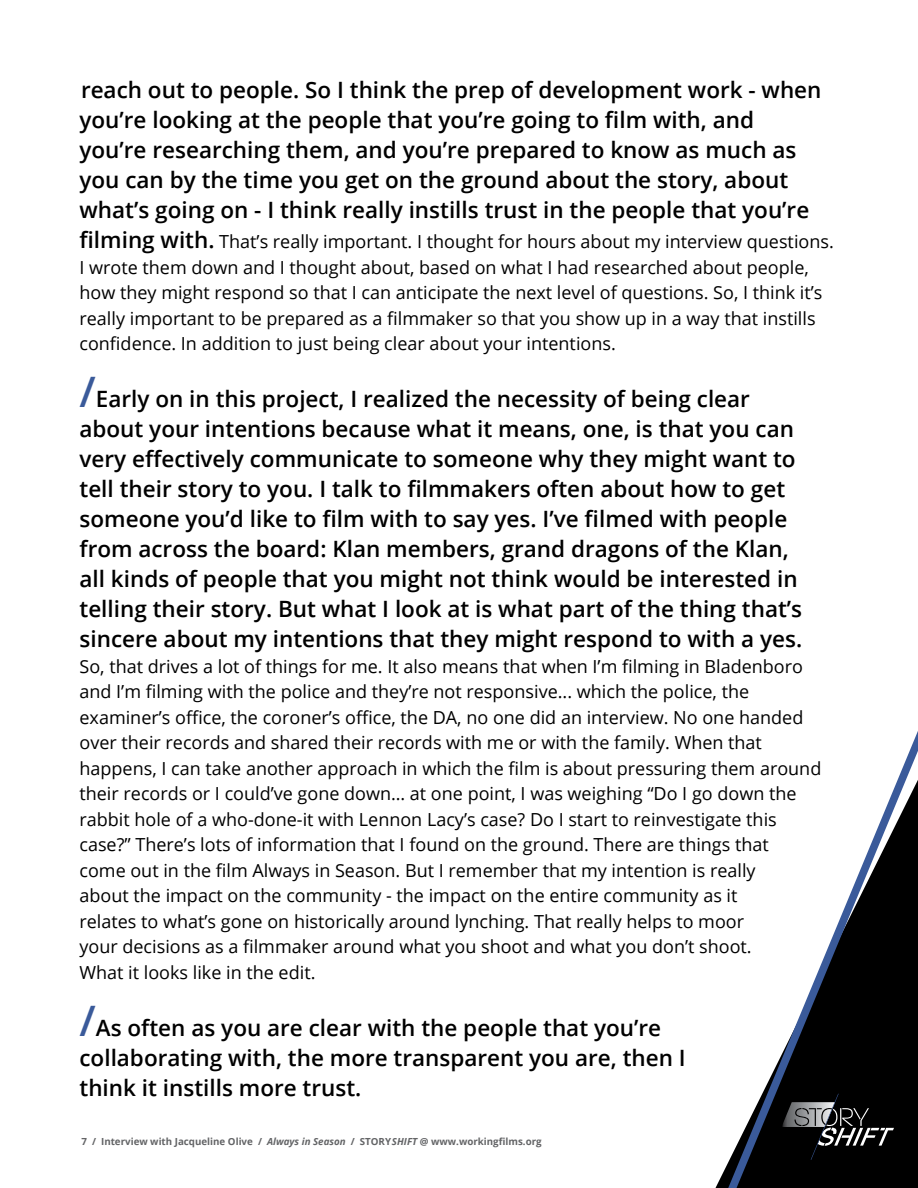
<style>
.page{position:relative;width:918px;height:1188px;background:#fff}
.page>*{position:absolute;margin:0;border:0;box-sizing:border-box;transform-origin:0 0}
.t1{font:600 22.5px/30px "Open Sans";color:#000}
.t2{font:18px/25.5px "Open Sans";color:#000}
.t3{font:700 9.75px "Open Sans";color:#636466}
.s1{font-weight:600;font-size:22.5px}
.s2{font-size:42px;color:#3a5a9a}
.s3{font-style:italic}
</style>
<div class="page">
<svg style="left:723px;top:731px;width:195px;height:457px"></svg>
<p class="t1" style="left:79px;top:75px;width:744px">reach out to people. So I think the prep of development work - when you’re looking at the people that you’re going to film with, and you’re researching them, and you’re prepared to know as much as you can by the time you get on the ground about the story, about what’s going on - I think really instills trust in the people that you’re</p>
<p class="t2" style="left:79px;top:228px;width:756px"><span class="s1">filming with.</span> That’s really important. I thought for hours about my interview questions.<br>I wrote them down and I thought about, based on what I had researched about people, how they might respond so that I can anticipate the next level of questions. So, I think it’s really important to be prepared as a filmmaker so that you show up in a way that instills confidence. In addition to just being clear about your intentions.</p>
<p class="t1" style="left:80px;top:384px;width:724px"><span class="s2">/</span>Early on in this project, I realized the necessity of being clear about your intentions because what it means, one, is that you can very effectively communicate to someone why they might want to tell their story to you. I talk to filmmakers often about how to get someone you’d like to film with to say yes. I’ve filmed with people from across the board: Klan members, grand dragons of the Klan, all kinds of people that you might not think would be interested in telling their story. But what I look at is what part of the thing that’s sincere about my intentions that they might respond to with a yes.</p>
<p class="t2" style="left:79px;top:653px;width:743px">So, that drives a lot of things for me. It also means that when I’m filming in Bladenboro and I’m filming with the police and they’re not responsive... which the police, the examiner’s office, the coroner’s office, the DA, no one did an interview. No one handed over their records and shared their records with me or with the family. When that happens, I can take another approach in which the film is about pressuring them around their records or I could’ve gone down… at one point, I was weighing “Do I go down the rabbit hole of a who-done-it with Lennon Lacy’s case? Do I start to reinvestigate this case?” There’s lots of information that I found on the ground. There are things that<br>come out in the film Always in Season. But I remember that my intention is really<br>about the impact on the community - the impact on the entire community as it<br>relates to what’s gone on historically around lynching. That really helps to moor<br>your decisions as a filmmaker around what you shoot and what you don’t shoot.<br>What it looks like in the edit.</p>
<p class="t1" style="left:80px;top:1012px;width:608px"><span class="s2">/</span>As often as you are clear with the people that you’re collaborating with, the more transparent you are, then I think it instills more trust.</p>
<p class="t3" style="left:81px;top:1135px;width:462px">7 / Interview with Jacqueline Olive / <span class="s3">Always in Season</span> / STORY<span class="s3">SHIFT</span> @ www.workingfilms.org</p>
</div>
